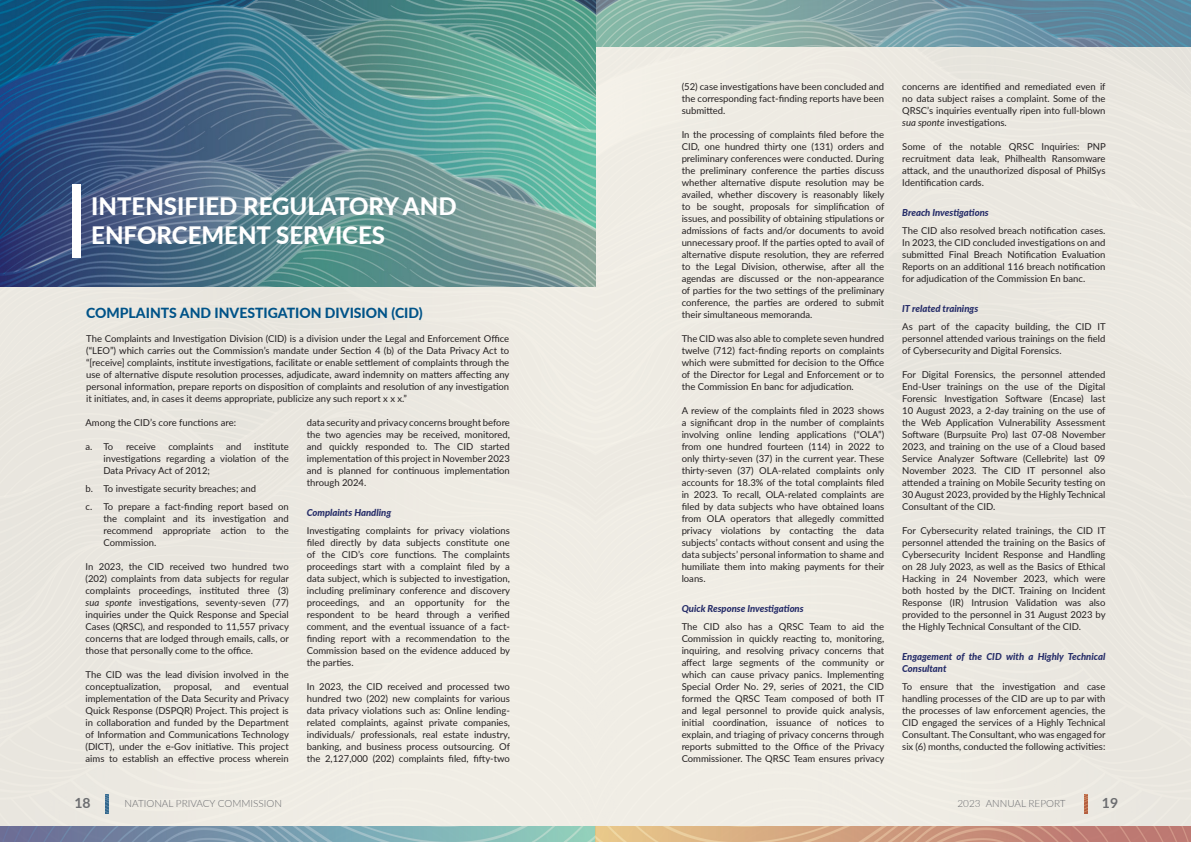
<style>
.page{position:relative;width:1191px;height:842px;background:#fff}
.page>*{position:absolute;margin:0;border:0;box-sizing:border-box;transform-origin:0 0}
.HEADER1{font:800 24px/28.8px "Lato";color:#fff}
.HEADER1-2{font:800 14px "Lato";color:#005388}
.t1{font:700 14px "Lato";color:#6c6d70}
.t2{font:300 10px "Lato";color:#6c6d70}
.BODI_1{font:9.5px/12px "Lato";color:#231f20;text-align:justify}
.BODI_1_TAB_REGULAR{font:9.5px/12px "Lato";color:#231f20;text-align:justify}
.BODI_SUBH_2_ITLS{font:italic 800 9.5px/12px "Lato";color:#252c68}
.s1{font-style:italic}
</style>
<div class="page">
<div style="left:0;top:47px;width:1191px;height:779px;background:#edeae2"></div>
<img style="left:105px;top:794px;width:3px;height:19px">
<img style="left:1084px;top:794px;width:3px;height:19px">
<img style="left:595px;top:0;width:596px;height:47px">
<img style="left:0;top:826px;width:1191px;height:16px">
<img style="left:0;top:0;width:595px;height:287px">
<div style="left:72px;top:185px;width:9px;height:73px;background:#fff"></div>
<p class="HEADER1" style="left:91px;top:191px;width:367px">INTENSIFIED REGULATORY AND<br>ENFORCEMENT SERVICES</p>
<p class="HEADER1-2" style="left:86px;top:302px;width:338px">COMPLAINTS AND INVESTIGATION DIVISION (CID)</p>
<p class="BODI_1" style="left:86px;top:332px;width:425px">The Complaints and Investigation Division (CID) is a division under the Legal and Enforcement Office (“LEO”) which carries out the Commission’s mandate under Section 4 (b) of the Data Privacy Act to “[receive] complaints, institute investigations, facilitate or enable settlement of complaints through the use of alternative dispute resolution processes, adjudicate, award indemnity on matters affecting any personal information, prepare reports on disposition of complaints and resolution of any investigation it initiates, and, in cases it deems appropriate, publicize any such report x x x.”</p>
<p class="BODI_1" style="left:86px;top:416px;width:152px">Among the CID’s core functions are:</p>
<p class="BODI_1_TAB_REGULAR" style="left:86px;top:440px;width:29px">a. To</p>
<p class="BODI_1_TAB_REGULAR" style="left:126px;top:440px;width:31px">receive</p>
<p class="BODI_1_TAB_REGULAR" style="left:168px;top:440px;width:46px">complaints</p>
<p class="BODI_1_TAB_REGULAR" style="left:226px;top:440px;width:17px">and</p>
<p class="BODI_1" style="left:307px;top:416px;width:205px">data security and privacy concerns brought before the two agencies may be received, monitored, and quickly responded to. The CID started implementation of this project in November 2023 and is planned for continuous implementation through 2024.</p>
<p class="BODI_SUBH_2_ITLS" style="left:307px;top:506px;width:86px">Complaints Handling</p>
<p class="BODI_1" style="left:307px;top:524px;width:205px">Investigating complaints for privacy violations filed directly by data subjects constitute one of the CID’s core functions. The complaints proceedings start with a complaint filed by a data subject, which is subjected to investigation, including preliminary conference and discovery proceedings, and an opportunity for the respondent to be heard through a verified comment, and the eventual issuance of a fact&shy;finding report with a recommendation to the Commission based on the evidence adduced by the parties.</p>
<p class="BODI_1" style="left:307px;top:680px;width:205px">In 2023, the CID received and processed two hundred two (202) new complaints for various data privacy violations such as: Online lending&shy;related complaints, against private companies, individuals/ professionals, real estate industry, banking, and business process outsourcing. Of the 2,127,000 (202) complaints filed, fifty-two</p>
<p class="BODI_1_TAB_REGULAR" style="left:104px;top:440px;width:187px;text-indent:151px">institute investigations regarding a violation of the Data Privacy Act of 2012;</p>
<p class="BODI_1_TAB_REGULAR" style="left:86px;top:482px;width:172px">b. To investigate security breaches; and</p>
<p class="BODI_1_TAB_REGULAR" style="left:104px;top:500px;width:187px;text-indent:-18px">c. To prepare a fact-finding report based on the complaint and its investigation and recommend appropriate action to the Commission.</p>
<p class="BODI_1" style="left:86px;top:560px;width:205px">In 2023, the CID received two hundred two (202) complaints from data subjects for regular complaints proceedings, instituted three (3) <span class="s1">sua sponte</span> investigations, seventy-seven (77) inquiries under the Quick Response and Special Cases (QRSC), and responded to 11,557 privacy concerns that are lodged through emails, calls, or those that personally come to the office.</p>
<p class="BODI_1" style="left:86px;top:668px;width:205px">The CID was the lead division involved in the conceptualization,</p>
<p class="BODI_1" style="left:86px;top:680px;width:205px;text-indent:168px">eventual implementation of the Data Security and Privacy Quick Response (DSPQR) Project. This project is in collaboration and funded by the Department of Information and Communications Technology (DICT), under the e-Gov initiative. This project aims to establish an effective process wherein</p>
<p class="BODI_1" style="left:174px;top:680px;width:39px">proposal,</p>
<p class="BODI_1" style="left:225px;top:680px;width:17px">and</p>
<p class="BODI_1" style="left:681px;top:80px;width:204px">(52) case investigations have been concluded and the corresponding fact-finding reports have been submitted.</p>
<p class="BODI_1" style="left:681px;top:128px;width:204px">In the processing of complaints filed before the CID, one hundred thirty one (131) orders and preliminary conferences were conducted. During the preliminary conference the parties discuss whether alternative dispute resolution may be availed, whether discovery is reasonably likely to be sought, proposals for simplification of issues, and possibility of obtaining stipulations or admissions of facts and/or documents to avoid unnecessary proof. If the parties opted to avail of alternative dispute resolution, they are referred to the Legal Division, otherwise, after all the agendas are discussed or the non-appearance of parties for the two settings of the preliminary conference, the parties are ordered to submit their simultaneous memoranda.</p>
<p class="BODI_1" style="left:681px;top:332px;width:204px">The CID was also able to complete seven hundred twelve (712) fact-finding reports on complaints which were submitted for decision to the Office of the Director for Legal and Enforcement or to the Commission En banc for adjudication.</p>
<p class="BODI_1" style="left:681px;top:404px;width:204px">A review of the complaints filed in 2023 shows a significant drop in the number of complaints involving online lending applications (“OLA”) from one hundred fourteen (114) in 2022 to only thirty-seven (37) in the current year. These thirty-seven (37) OLA-related complaints only accounts for 18.3% of the total complaints filed in 2023. To recall, OLA-related complaints are filed by data subjects who have obtained loans from OLA operators that allegedly committed privacy violations by contacting the data subjects’ contacts without consent and using the data subjects’ personal information to shame and humiliate them into making payments for their loans.</p>
<p class="BODI_SUBH_2_ITLS" style="left:681px;top:602px;width:123px">Quick Response Investigations</p>
<p class="BODI_1" style="left:681px;top:620px;width:204px">The CID also has a QRSC Team to aid the Commission in quickly reacting to, monitoring, inquiring, and resolving privacy concerns that affect large segments of the community or which can cause privacy panics. Implementing Special Order No. 29, series of 2021, the CID formed the QRSC Team composed of both IT and legal personnel to provide quick analysis, initial coordination, issuance of notices to explain, and triaging of privacy concerns through reports submitted to the Office of the Privacy Commissioner. The QRSC Team ensures privacy</p>
<p class="BODI_1" style="left:902px;top:80px;width:205px">concerns are identified and remediated even if no data subject raises a complaint. Some of the QRSC’s inquiries eventually ripen into full-blown <span class="s1">sua sponte</span> investigations.</p>
<p class="BODI_1" style="left:902px;top:140px;width:205px">Some of the notable QRSC Inquiries: PNP recruitment data leak, Philhealth Ransomware attack, and the unauthorized disposal of PhilSys Identification cards.</p>
<p class="BODI_SUBH_2_ITLS" style="left:902px;top:206px;width:88px">Breach Investigations</p>
<p class="BODI_1" style="left:902px;top:224px;width:205px">The CID also resolved breach notification cases.<br>In 2023, the CID concluded investigations on and submitted Final Breach Notification Evaluation Reports on an additional 116 breach notification for adjudication of the Commission En banc.</p>
<p class="BODI_SUBH_2_ITLS" style="left:902px;top:302px;width:77px">IT related trainings</p>
<p class="BODI_1" style="left:902px;top:320px;width:205px">As part of the capacity building, the CID IT personnel attended various trainings on the field of Cybersecurity and Digital Forensics.</p>
<p class="BODI_1" style="left:902px;top:368px;width:205px">For Digital Forensics, the personnel attended End-User trainings on the use of the Digital Forensic Investigation Software (Encase) last 10 August 2023, a 2-day training on the use of the Web Application Vulnerability Assessment Software (Burpsuite Pro) last 07-08 November 2023, and training on the use of a Cloud based Service Analyzer Software (Cellebrite) last 09<br>November 2023. The CID IT personnel also attended a training on Mobile Security testing on 30 August 2023, provided by the Highly Technical Consultant of the CID.</p>
<p class="BODI_1" style="left:902px;top:524px;width:205px">For Cybersecurity related trainings, the CID IT personnel attended the training on the Basics of Cybersecurity Incident Response and Handling on 28 July 2023, as well as the Basics of Ethical Hacking in 24 November 2023, which were both hosted by the DICT. Training on Incident Response (IR) Intrusion Validation was also provided to the personnel in 31 August 2023 by the Highly Technical Consultant of the CID.</p>
<p class="BODI_SUBH_2_ITLS" style="left:902px;top:650px;width:205px">Engagement of the CID with a Highly Technical<br>Consultant</p>
<p class="BODI_1" style="left:902px;top:680px;width:205px">To ensure that the investigation and case handling processes of the CID are up to par with the processes of law enforcement agencies, the CID engaged the services of a Highly Technical Consultant. The Consultant, who was engaged for six (6) months, conducted the following activities:</p>
<h2 class="t1" style="left:74px;top:793px;width:18px">18</h2>
<p class="t2" style="left:125px;top:797px;width:159px">NATIONAL PRIVACY COMMISSION</p>
<p class="t2" style="left:957px;top:797px;width:110px">2023 ANNUAL REPORT</p>
<h2 class="t1" style="left:1102px;top:793px;width:18px">19</h2>
</div>
